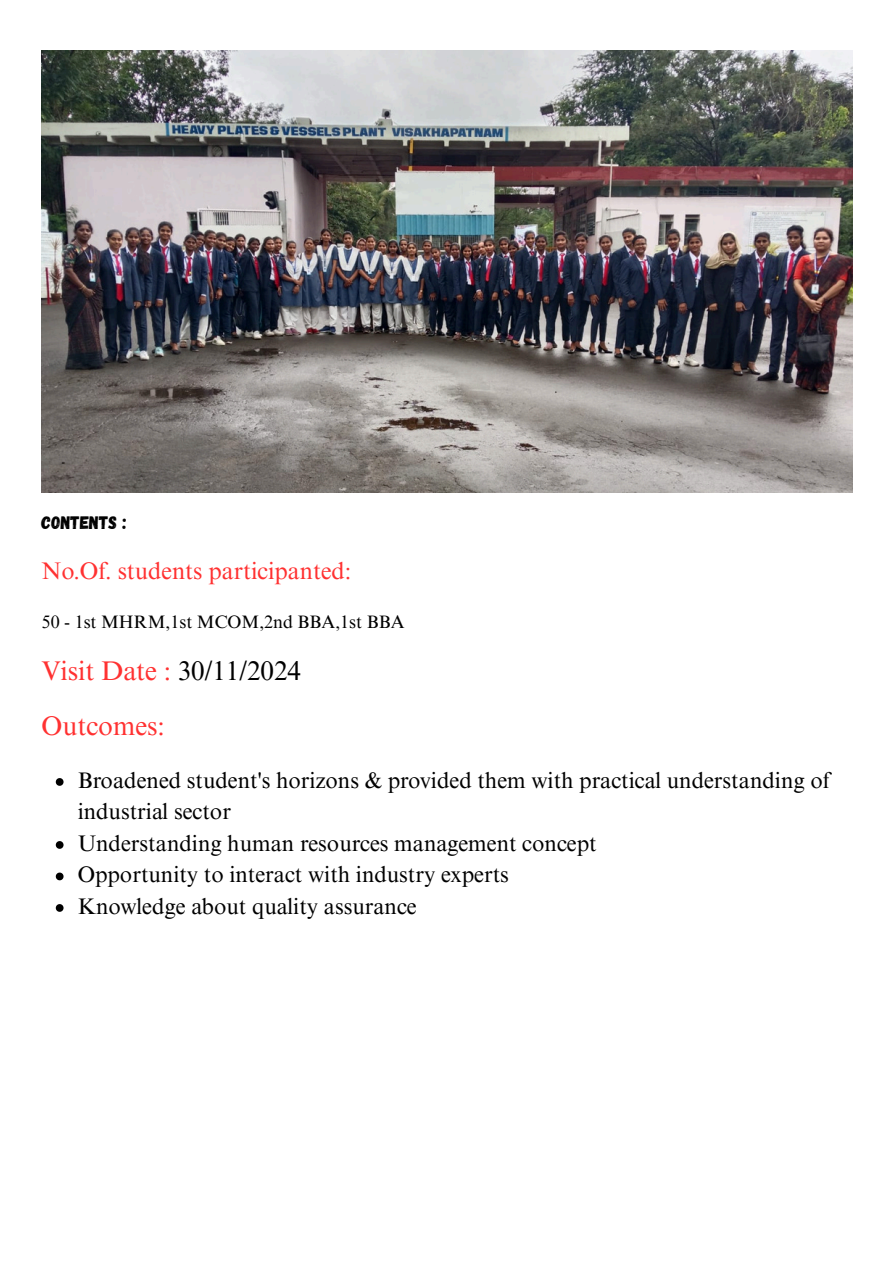
<style>
.page{position:relative;width:894px;height:1263px;background:#fff}
.page>*{position:absolute;margin:0;border:0;box-sizing:border-box;transform-origin:0 0}
.t1{font:27px "Times NRMT Pro";color:#ff3131}
.t2{font:24px "Times NRMT Pro";color:#ff3131}
.t3{font:22.5px/31.5px "Times NRMT Pro";color:#000}
.t4{font:18px "Times NRMT Pro";color:#000}
.t5{font:18px "Gagalin";color:#000}
.s1{color:#000}
</style>
<div class="page">
<img style="left:42px;top:51px;width:810px;height:442px">
<svg style="left:56px;top:778px;width:7px;height:8px"></svg>
<svg style="left:56px;top:841px;width:7px;height:8px"></svg>
<svg style="left:56px;top:873px;width:7px;height:7px"></svg>
<svg style="left:56px;top:904px;width:7px;height:8px"></svg>
<p class="t5" style="left:42px;top:511px;width:86px">CONTENTS :</p>
<h3 class="t2" style="left:42px;top:562px;width:311px">No.Of. students participanted:</h3>
<p class="t4" style="left:42px;top:615px;width:364px">50 - 1st MHRM,1st MCOM,2nd BBA,1st BBA</p>
<h2 class="t1" style="left:42px;top:660px;width:261px">Visit Date : <span class="s1">30/11/2024</span></h2>
<h2 class="t1" style="left:42px;top:715px;width:125px">Outcomes:</h2>
<p class="t3" style="left:78px;top:767px;width:753px">Broadened student's horizons &amp; provided them with practical understanding of industrial sector</p>
<p class="t3" style="left:78px;top:830px;width:520px">Understanding human resources management concept</p>
<p class="t3" style="left:78px;top:861px;width:432px">Opportunity to interact with industry experts</p>
<p class="t3" style="left:78px;top:893px;width:340px">Knowledge about quality assurance</p>
</div>
